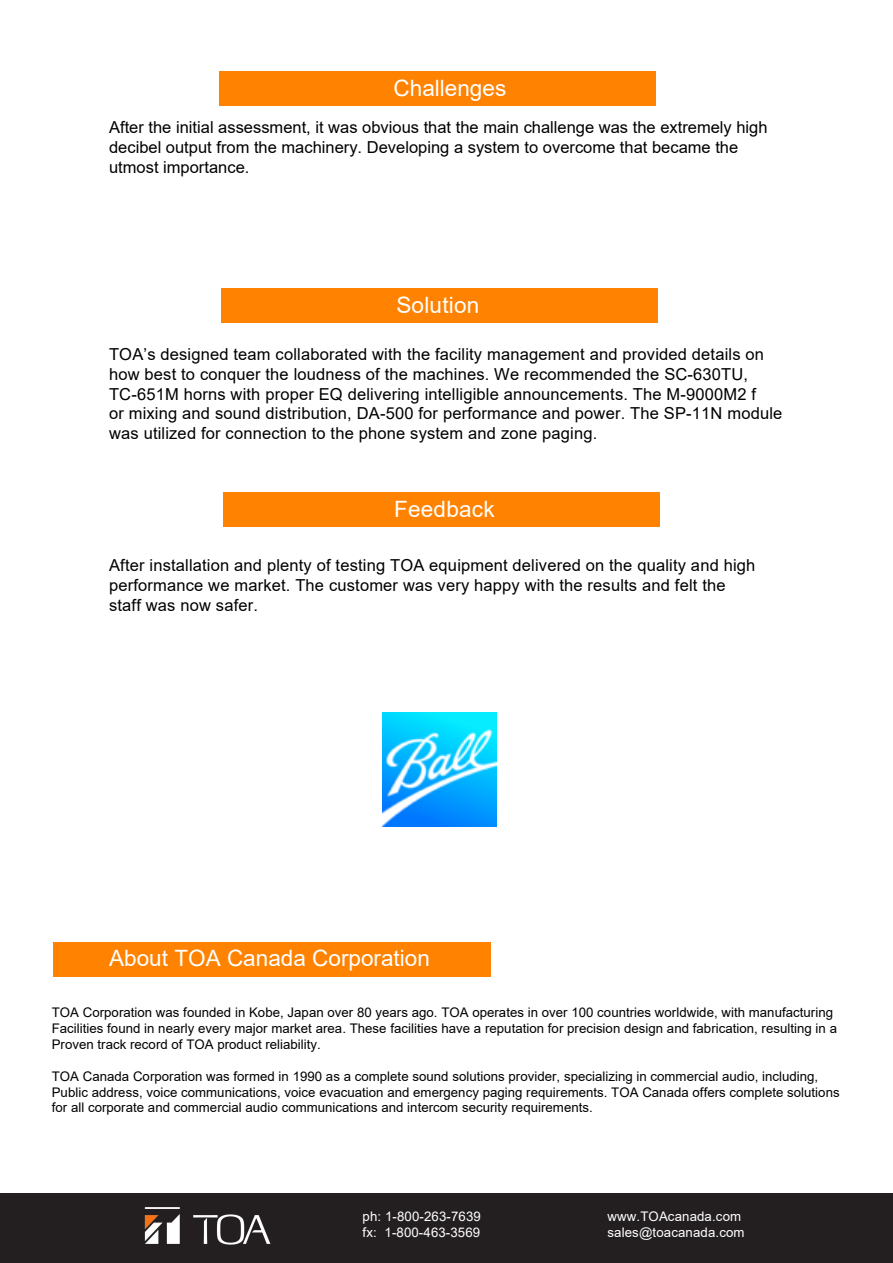
<style>
.page{position:relative;width:893px;height:1263px;background:#fff}
.page>*{position:absolute;margin:0;border:0;box-sizing:border-box;transform-origin:0 0}
.t1{font:22.5px "Arial";color:#fff}
.t2{font:16.5px/19.8px "Arial";letter-spacing:.01em;color:#000}
.t3{font:13.2px/15.9px "Arial";color:#000}
.t4{font:13.2px/15.9px "Arial";letter-spacing:.01em;color:#fff}
</style>
<div class="page">
<div style="left:221px;top:288px;width:437px;height:35px;background:#ff8200"></div>
<div style="left:223px;top:492px;width:437px;height:35px;background:#ff8200"></div>
<div style="left:53px;top:941px;width:438px;height:35px;background:#ff8200"></div>
<div style="left:0;top:1193px;width:893px;height:70px;background:#231f20"></div>
<img style="left:144px;top:1207px;width:127px;height:38px">
<div style="left:219px;top:71px;width:437px;height:35px;background:#ff8200"></div>
<img style="left:382px;top:712px;width:114px;height:114px">
<h1 class="t1" style="left:394px;top:72px;width:114px">Challenges</h1>
<p class="t2" style="left:109px;top:117px;width:660px">After the initial assessment, it was obvious that the main challenge was the extremely high decibel output from the machinery. Developing a system to overcome that became the utmost importance.</p>
<h1 class="t1" style="left:396px;top:290px;width:85px">Solution</h1>
<p class="t2" style="left:109px;top:344px;width:675px">TOA’s designed team collaborated with the facility management and provided details on how best to conquer the loudness of the machines. We recommended the SC-630TU, TC-651M horns with proper EQ delivering intelligible announcements. The M-9000M2 f<br>or mixing and sound distribution, DA-500 for performance and power. The SP-11N module was utilized for connection to the phone system and zone paging.</p>
<h1 class="t1" style="left:394px;top:493px;width:102px">Feedback</h1>
<p class="t2" style="left:109px;top:556px;width:648px">After installation and plenty of testing TOA equipment delivered on the quality and high performance we market. The customer was very happy with the results and felt the staff was now safer.</p>
<h1 class="t1" style="left:109px;top:943px;width:322px">About TOA Canada Corporation</h1>
<p class="t3" style="left:52px;top:1004px;width:787px">TOA Corporation was founded in Kobe, Japan over 80 years ago. TOA operates in over 100 countries worldwide, with manufacturing<br>Facilities found in nearly every major market area. These facilities have a reputation for precision design and fabrication, resulting in a<br>Proven track record of TOA product reliability.</p>
<p class="t3" style="left:52px;top:1068px;width:789px">TOA Canada Corporation was formed in 1990 as a complete sound solutions provider, specializing in commercial audio, including,<br>Public address, voice communications, voice evacuation and emergency paging requirements. TOA Canada offers complete solutions for all corporate and commercial audio communications and intercom security requirements.</p>
<p class="t4" style="left:363px;top:1208px;width:120px">ph: 1-800-263-7639 fx: 1-800-463-3569</p>
<p class="t4" style="left:608px;top:1208px;width:139px">www.TOAcanada.com sales@toacanada.com</p>
</div>
